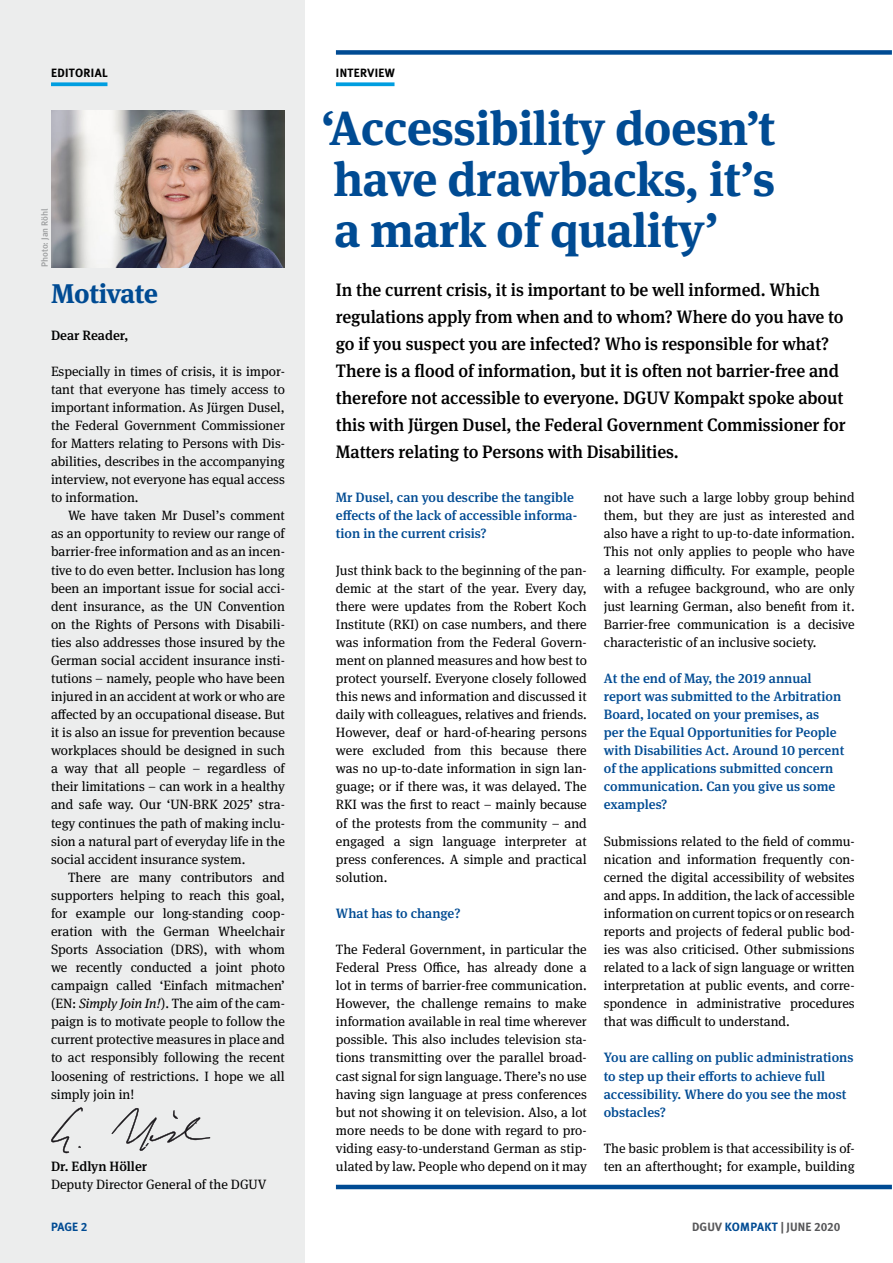
<style>
.page{position:relative;width:893px;height:1263px;background:#fff}
.page>*{position:absolute;margin:0;border:0;box-sizing:border-box;transform-origin:0 0}
.t1{font:700 48px/51px "DGUV Meta Serif";letter-spacing:-.01em;color:#004b93;text-align:justify}
.t2{font:700 27px "DGUV Meta Serif";letter-spacing:-.02em;color:#004b93}
._11_FT_medium_libü{font:500 18px/27px "DGUV Meta Serif";letter-spacing:-.005em;color:#000}
._10_FT{font:13.5px/18px "DGUV Meta Serif";color:#000;text-align:justify}
._10_2_FT_Einzug{font:13.5px/18px "DGUV Meta Serif";color:#000;text-align:justify}
._12_FT_Frage{font:500 13.5px/18px "DGUV Meta Serif";color:#004b93}
._11_FT_medium_libü-2{font:500 13.5px "DGUV Meta Serif";color:#000}
.t3{font:700 12px "DGUV Meta";letter-spacing:.01em;color:#58585a}
._51_Kolumne{font:700 12px "DGUV Meta";letter-spacing:.03em;color:#000}
.t4{font:700 12px "DGUV Meta";color:#004b93}
.t5{font:500 9px "DGUV Meta";letter-spacing:-.005em;color:#9c9e9f}
.s1{font-style:italic}
.s2{color:#004b93}
</style>
<div class="page">
<div style="left:0;top:0;width:304px;height:1263px;background:#eceded"></div>
<div style="left:336px;top:50px;width:556px;height:5px;background:#004b93"></div>
<hr style="left:336px;top:1185px;width:556px;height:4px;background:#004b93">
<svg style="left:51px;top:1107px;width:32px;height:46px"></svg>
<svg style="left:112px;top:1108px;width:98px;height:43px"></svg>
<svg style="left:51px;top:82px;width:56px;height:4px"></svg>
<img style="left:52px;top:111px;width:233px;height:156px">
<svg style="left:336px;top:82px;width:58px;height:4px"></svg>
<p class="_51_Kolumne" style="left:51px;top:66px;width:58px">EDITORIAL</p>
<p class="t5" style="left:40px;top:267px;width:60px;rotate:-90deg">Photo: Jan Röhl</p>
<h2 class="t2" style="left:51px;top:277px;width:109px">Motivate</h2>
<p class="_11_FT_medium_libü-2" style="left:51px;top:327px;width:79px">Dear Reader,</p>
<p class="_10_FT" style="left:51px;top:362px;width:235px">Especially in times of crisis, it is impor&shy;tant that everyone has timely access to important information. As Jürgen Dusel, the Federal Government Commissioner for Matters relating to Persons with Dis&shy;abilities, describes in the accompanying interview, not everyone has equal access to information.</p>
<p class="_10_2_FT_Einzug" style="left:51px;top:507px;width:235px;text-indent:17px">We have taken Mr Dusel’s comment as an opportunity to review our range of barrier-free information and as an incen&shy;tive to do even better. Inclusion has long been an important issue for social acci&shy;dent insurance, as the UN Convention on the Rights of Persons with Disabili&shy;ties also addresses those insured by the German social accident insurance insti&shy;tutions – namely, people who have been injured in an accident at work or who are affected by an occupational disease. But it is also an issue for prevention because workplaces should be designed in such a way that all people – regardless of their limitations – can work in a healthy and safe way. Our ‘UN-BRK 2025’ stra&shy;tegy continues the path of making inclu&shy;sion a natural part of everyday life in the social accident insurance system.</p>
<p class="_10_2_FT_Einzug" style="left:51px;top:868px;width:235px;text-indent:17px">There are many contributors and supporters helping to reach this goal, for example our long-standing coop&shy;eration with the German Wheelchair Sports Association (DRS), with whom we recently conducted a joint photo campaign called ‘Einfach mitmachen’ (EN: <span class="s1">Simply Join In!</span>). The aim of the cam&shy;paign is to motivate people to follow the current protective measures in place and to act responsibly following the recent loosening of restrictions. I hope we all simply join in!</p>
<p class="_11_FT_medium_libü-2" style="left:51px;top:1158px;width:98px">Dr. Edlyn Höller</p>
<p class="_10_FT" style="left:51px;top:1175px;width:217px">Deputy Director General of the DGUV</p>
<p class="_51_Kolumne" style="left:336px;top:66px;width:60px">INTERVIEW</p>
<h1 class="t1" style="left:321px;top:103px;width:456px">‘Accessibility doesn’t have drawbacks, it’s a mark of quality’</h1>
<p class="_11_FT_medium_libü" style="left:336px;top:277px;width:511px">In the current crisis, it is important to be well informed. Which regulations apply from when and to whom? Where do you have to go if you suspect you are infected? Who is responsible for what?<br>There is a flood of information, but it is often not barrier-free and therefore not accessible to everyone. DGUV Kompakt spoke about this with Jürgen Dusel, the Federal Government Commissioner for Matters relating to Persons with Disabilities.</p>
<p class="_12_FT_Frage" style="left:336px;top:489px;width:243px">Mr Dusel, can you describe the tangible effects of the lack of accessible informa&shy;tion in the current crisis?</p>
<p class="_10_FT" style="left:336px;top:561px;width:252px">Just think back to the beginning of the pan&shy;demic at the start of the year. Every day, there were updates from the Robert Koch Institute (RKI) on case numbers, and there was information from the Federal Govern&shy;ment on planned measures and how best to protect yourself. Everyone closely followed this news and information and discussed it daily with colleagues, relatives and friends.<br>However, deaf or hard-of-hearing persons were excluded from this because there was no up-to-date information in sign lan&shy;guage; or if there was, it was delayed. The RKI was the first to react – mainly because of the protests from the community – and engaged a sign language interpreter at press conferences. A simple and practical solution.</p>
<p class="_12_FT_Frage" style="left:336px;top:904px;width:126px">What has to change?</p>
<p class="_10_FT" style="left:336px;top:941px;width:252px">The Federal Government, in particular the Federal Press Office, has already done a lot in terms of barrier-free communication.<br>However, the challenge remains to make information available in real time wherever possible. This also includes television sta&shy;tions transmitting over the parallel broad&shy;cast signal for sign language. There’s no use having sign language at press conferences but not showing it on television. Also, a lot more needs to be done with regard to pro&shy;viding easy-to-understand German as stip&shy;ulated by law. People who depend on it may</p>
<p class="_10_FT" style="left:604px;top:489px;width:252px">not have such a large lobby group behind them, but they are just as interested and also have a right to up-to-date information.<br>This not only applies to people who have a learning difficulty. For example, people with a refugee background, who are only just learning German, also benefit from it.<br>Barrier-free communication is a decisive characteristic of an inclusive society.</p>
<p class="_12_FT_Frage" style="left:604px;top:669px;width:242px">At the end of May, the 2019 annual report was submitted to the Arbitration Board, located on your premises, as<br>per the Equal Opportunities for People with Disabilities Act. Around 10 percent of the applications submitted concern communication. Can you give us some examples?</p>
<p class="_10_FT" style="left:604px;top:832px;width:252px">Submissions related to the field of commu&shy;nication and information frequently con&shy;cerned the digital accessibility of websites and apps. In addition, the lack of accessible information on current topics or on research reports and projects of federal public bod&shy;ies was also criticised. Other submissions related to a lack of sign language or written interpretation at public events, and corre&shy;spondence in administrative procedures that was difficult to understand.</p>
<p class="_12_FT_Frage" style="left:604px;top:1049px;width:251px">You are calling on public administrations to step up their efforts to achieve full accessibility. Where do you see the most obstacles?</p>
<p class="_10_FT" style="left:604px;top:1139px;width:252px">The basic problem is that accessibility is of&shy;ten an afterthought; for example, building</p>
<p class="t4" style="left:51px;top:1220px;width:38px">PAGE 2</p>
<p class="t3" style="left:692px;top:1220px;width:150px">DGUV <span class="s2">KOMPAKT</span> | JUNE 2020</p>
</div>
